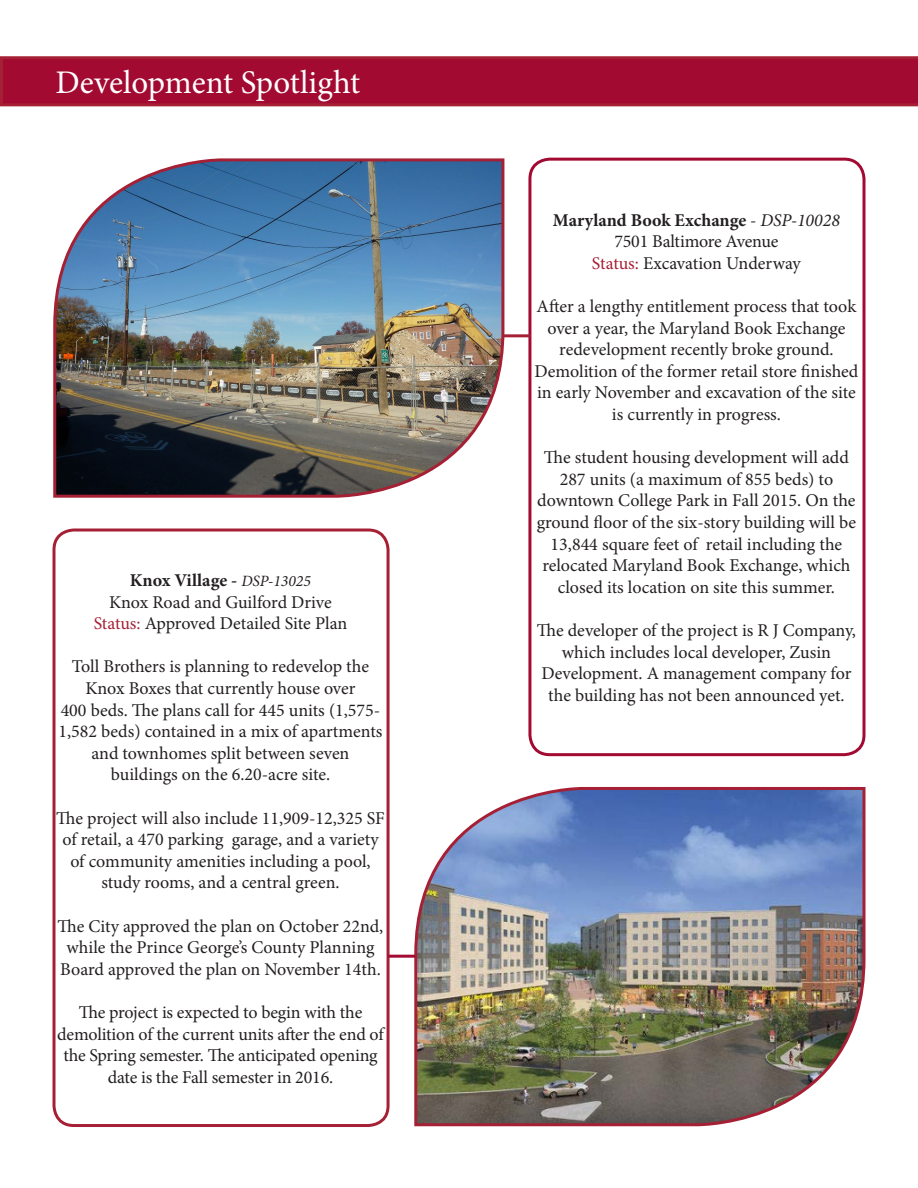
<style>
.page{position:relative;width:918px;height:1188px;background:#fff}
.page>*{position:absolute;margin:0;border:0;box-sizing:border-box;transform-origin:0 0}
.t1{font:33px "Minion Pro";color:#fff}
.t2{font:18px/21.6px "Minion Pro";letter-spacing:-.005em;color:#231f20;text-align:center}
.t3{font:700 18px "Minion Pro";color:#231f20}
.s1{font-weight:400;font-style:italic;font-size:15.75px}
.s2{color:#a62035}
.s3{font-weight:400;font-style:italic}
</style>
<div class="page">
<img style="left:53px;top:158px;width:453px;height:340px">
<img style="left:413px;top:787px;width:453px;height:340px">
<div style="left:528px;top:158px;width:338px;height:598px;border:3px solid #a30a32;border-radius:20px"></div>
<div style="left:53px;top:529px;width:337px;height:598px;border:3px solid #a62035;border-radius:20px"></div>
<hr style="left:504px;top:334px;width:27px;height:3px;background:#a62035">
<hr style="left:388px;top:955px;width:27px;height:3px;background:#a30a32">
<svg style="left:0;top:56px;width:918px;height:50px;background:#a30d33"></svg>
<p class="t1" style="left:56px;top:61px;width:306px">Development Spotlight</p>
<p class="t3" style="left:130px;top:567px;width:183px">Knox Village - <span class="s1">DSP-13025</span></p>
<p class="t2" style="left:109px;top:591px;width:224px">Knox Road and Guilford Drive</p>
<p class="t2" style="left:94px;top:613px;width:255px"><span class="s2">Status:</span> Approved Detailed Site Plan</p>
<p class="t2" style="left:72px;top:656px;width:299px">Toll Brothers is planning to redevelop the<br>Knox Boxes that currently house over</p>
<p class="t2" style="left:59px;top:699px;width:325px">400 beds. The plans call for 445 units (1,575-<br>1,582 beds) contained in a mix of apartments and townhomes split between seven</p>
<p class="t2" style="left:111px;top:764px;width:221px">buildings on the 6.20-acre site.</p>
<p class="t2" style="left:56px;top:807px;width:330px">The project will also include 11,909-12,325 SF of retail, a 470 parking garage, and a variety of community amenities including a pool, study rooms, and a central green.</p>
<p class="t2" style="left:58px;top:915px;width:327px">The City approved the plan on October 22nd, while the Prince George’s County Planning<br>Board approved the plan on November 14th.</p>
<p class="t2" style="left:57px;top:1001px;width:328px">The project is expected to begin with the demolition of the current units after the end of the Spring semester. The anticipated opening date is the Fall semester in 2016.</p>
<p class="t3" style="left:553px;top:208px;width:289px">Maryland Book Exchange <span class="s3">- DSP-10028</span></p>
<p class="t2" style="left:614px;top:231px;width:166px">7501 Baltimore Avenue</p>
<p class="t2" style="left:592px;top:252px;width:210px"><span class="s2">Status:</span> Excavation Underway</p>
<p class="t2" style="left:537px;top:295px;width:321px">After a lengthy entitlement process that took over a year, the Maryland Book Exchange redevelopment recently broke ground.</p>
<p class="t2" style="left:534px;top:360px;width:326px">Demolition of the former retail store finished in early November and excavation of the site is currently in progress.</p>
<p class="t2" style="left:544px;top:447px;width:306px">The student housing development will add<br>287 units (a maximum of 855 beds) to</p>
<p class="t2" style="left:537px;top:490px;width:321px">downtown College Park in Fall 2015. On the ground floor of the six-story building will be<br>13,844 square feet of retail including the</p>
<p class="t2" style="left:542px;top:555px;width:310px">relocated Maryland Book Exchange, which closed its location on site this summer.</p>
<p class="t2" style="left:537px;top:619px;width:321px">The developer of the project is R J Company, which includes local developer, Zusin</p>
<p class="t2" style="left:542px;top:663px;width:311px">Development. A management company for the building has not been announced yet.</p>
</div>
